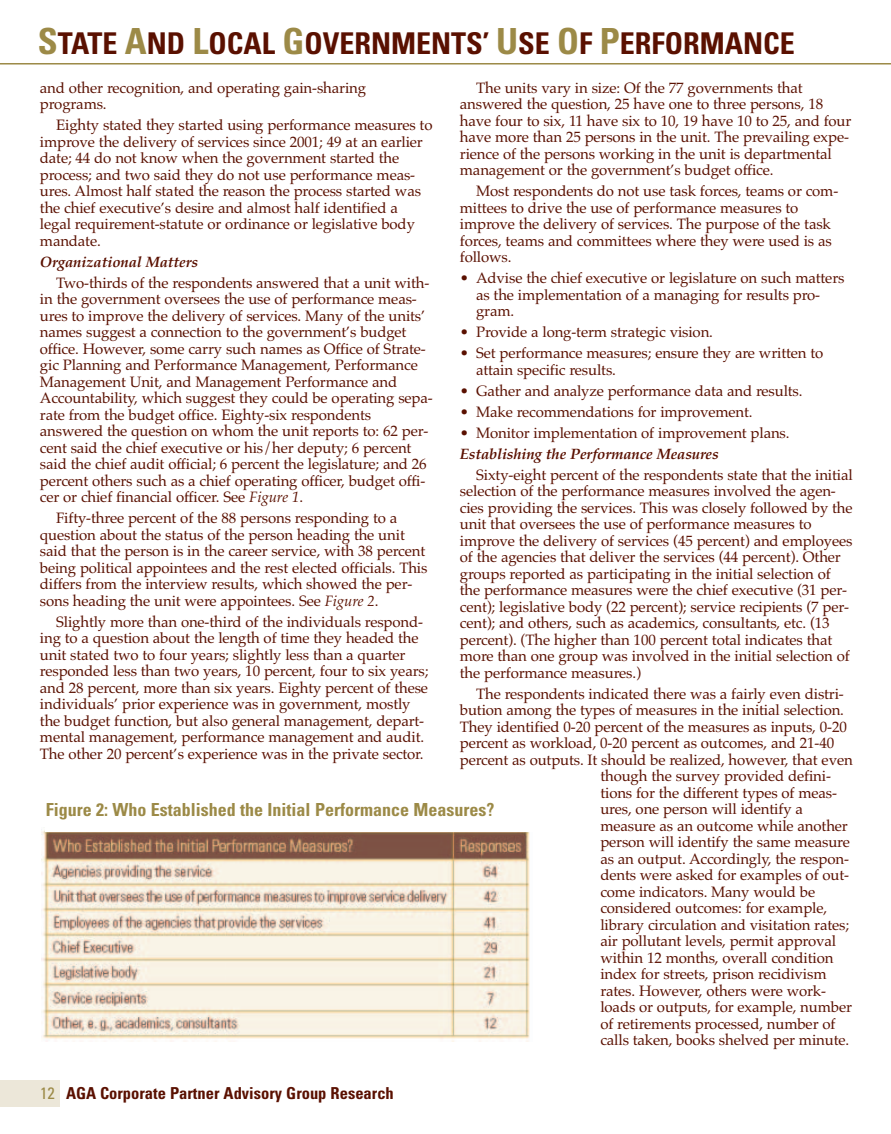
<style>
.page{position:relative;width:891px;height:1134px;background:#fff}
.page>*{position:absolute;margin:0;border:0;box-sizing:border-box;transform-origin:0 0}
.t1{font:700 condensed 30px "Univers LT Std";color:#5a1000}
.t2{font:700 condensed 18px "Univers LT Std";color:#9c8a47}
.t3{font:700 condensed 16.5px "Univers LT Std";color:#5a1000}
.t4{font:condensed 16.5px "Univers LT Std";color:#9c8a47}
.t5{font:15px/16.5px "Palatino";letter-spacing:-.01em;color:#5a1000}
.t6{font:italic 700 15px "Palatino";letter-spacing:-.01em;color:#5a1000}
.s1{font-size:36px;color:#9c8a47}
.s2{font-style:italic}
</style>
<div class="page">
<div style="left:0;top:1080px;width:59px;height:27px;background:#ece7d9"></div>
<hr style="left:0;top:63px;width:891px;height:2px;background:#9c8a47">
<img style="left:42px;top:830px;width:488px;height:212px">
<div style="left:46px;top:803px;width:539px;height:29px;background:#fff"></div>
<h1 class="t1" style="left:38px;top:32px;width:758px"><span class="s1">S</span>TATE <span class="s1">A</span>ND <span class="s1">L</span>OCAL <span class="s1">G</span>OVERNMENTS’ <span class="s1">U</span>SE <span class="s1">O</span>F <span class="s1">P</span>ERFORMANCE</h1>
<p class="t5" style="left:40px;top:79px;width:328px">and other recognition, and operating gain-sharing programs.</p>
<p class="t5" style="left:40px;top:117px;width:394px;text-indent:16px">Eighty stated they started using performance measures to improve the delivery of services since 2001; 49 at an earlier date; 44 do not know when the government started the process; and two said they do not use performance meas&shy;ures. Almost half stated the reason the process started was the chief executive’s desire and almost half identified a legal requirement-statute or ordinance or legislative body mandate.</p>
<p class="t6" style="left:40px;top:253px;width:160px">Organizational Matters</p>
<p class="t5" style="left:40px;top:274px;width:394px;text-indent:16px">Two-thirds of the respondents answered that a unit with&shy;in the government oversees the use of performance meas&shy;ures to improve the delivery of services. Many of the units’ names suggest a connection to the government’s budget office. However, some carry such names as Office of Strate&shy;gic Planning and Performance Management, Performance Management Unit, and Management Performance and Accountability, which suggest they could be operating sepa&shy;rate from the budget office. Eighty-six respondents answered the question on whom the unit reports to: 62 per&shy;cent said the chief executive or his/her deputy; 6 percent said the chief audit official; 6 percent the legislature; and 26 percent others such as a chief operating officer, budget offi&shy;cer or chief financial officer. See <span class="s2">Figure 1</span>.</p>
<p class="t5" style="left:40px;top:510px;width:389px;text-indent:16px">Fifty-three percent of the 88 persons responding to a question about the status of the person heading the unit said that the person is in the career service, with 38 percent being political appointees and the rest elected officials. This differs from the interview results, which showed the per&shy;sons heading the unit were appointees. See <span class="s2">Figure 2</span>.</p>
<p class="t5" style="left:40px;top:613px;width:390px;text-indent:16px">Slightly more than one-third of the individuals respond&shy;ing to a question about the length of time they headed the unit stated two to four years; slightly less than a quarter responded less than two years, 10 percent, four to six years; and 28 percent, more than six years. Eighty percent of these individuals’ prior experience was in government, mostly the budget function, but also general management, depart&shy;mental management, performance management and audit.<br>The other 20 percent’s experience was in the private sector.</p>
<p class="t5" style="left:460px;top:79px;width:393px;text-indent:16px">The units vary in size: Of the 77 governments that answered the question, 25 have one to three persons, 18 have four to six, 11 have six to 10, 19 have 10 to 25, and four have more than 25 persons in the unit. The prevailing expe&shy;rience of the persons working in the unit is departmental management or the government’s budget office.</p>
<p class="t5" style="left:460px;top:183px;width:380px;text-indent:16px">Most respondents do not use task forces, teams or com&shy;mittees to drive the use of performance measures to improve the delivery of services. The purpose of the task forces, teams and committees where they were used is as follows.</p>
<p class="t5" style="left:476px;top:270px;width:370px;text-indent:-16px">• Advise the chief executive or legislature on such matters as the implementation of a managing for results pro&shy;gram.</p>
<p class="t5" style="left:460px;top:324px;width:255px">• Provide a long-term strategic vision.</p>
<p class="t5" style="left:476px;top:345px;width:349px;text-indent:-16px">• Set performance measures; ensure they are written to attain specific results.</p>
<p class="t5" style="left:460px;top:382px;width:344px">• Gather and analyze performance data and results.</p>
<p class="t5" style="left:460px;top:403px;width:294px">• Make recommendations for improvement.</p>
<p class="t5" style="left:460px;top:424px;width:331px">• Monitor implementation of improvement plans.</p>
<p class="t6" style="left:460px;top:445px;width:260px">Establishing the Performance Measures</p>
<p class="t5" style="left:460px;top:467px;width:394px;text-indent:16px">Sixty-eight percent of the respondents state that the initial selection of the performance measures involved the agen&shy;cies providing the services. This was closely followed by the unit that oversees the use of performance measures to improve the delivery of services (45 percent) and employees of the agencies that deliver the services (44 percent). Other groups reported as participating in the initial selection of the performance measures were the chief executive (31 per&shy;cent); legislative body (22 percent); service recipients (7 per&shy;cent); and others, such as academics, consultants, etc. (13 percent). (The higher than 100 percent total indicates that more than one group was involved in the initial selection of the performance measures.)</p>
<p class="t5" style="left:476px;top:686px;width:369px">The respondents indicated there was a fairly even distri-</p>
<p class="t5" style="left:460px;top:702px;width:386px">bution among the types of measures in the initial selection.</p>
<p class="t5" style="left:460px;top:719px;width:388px">They identified 0-20 percent of the measures as inputs, 0-20</p>
<p class="t5" style="left:460px;top:735px;width:376px">percent as workload, 0-20 percent as outcomes, and 21-40</p>
<p class="t5" style="left:460px;top:752px;width:394px">percent as outputs. It should be realized, however, that even</p>
<p class="t5" style="left:600px;top:768px;width:232px">though the survey provided defini-</p>
<p class="t5" style="left:600px;top:785px;width:238px">tions for the different types of meas-</p>
<p class="t5" style="left:600px;top:801px;width:204px">ures, one person will identify a</p>
<p class="t5" style="left:600px;top:818px;width:249px">measure as an outcome while another</p>
<p class="t5" style="left:600px;top:834px;width:251px">person will identify the same measure</p>
<p class="t5" style="left:600px;top:851px;width:250px">as an output. Accordingly, the respon-</p>
<p class="t5" style="left:600px;top:867px;width:250px">dents were asked for examples of out-</p>
<p class="t5" style="left:600px;top:884px;width:216px">come indicators. Many would be</p>
<p class="t5" style="left:600px;top:900px;width:228px">considered outcomes: for example,</p>
<p class="t5" style="left:600px;top:917px;width:250px">library circulation and visitation rates;</p>
<p class="t5" style="left:600px;top:933px;width:237px">air pollutant levels, permit approval</p>
<p class="t5" style="left:600px;top:950px;width:235px">within 12 months, overall condition</p>
<p class="t5" style="left:600px;top:966px;width:228px">index for streets, prison recidivism</p>
<p class="t5" style="left:600px;top:983px;width:227px">rates. However, others were work-</p>
<p class="t5" style="left:600px;top:999px;width:253px">loads or outputs, for example, number</p>
<p class="t5" style="left:600px;top:1016px;width:237px">of retirements processed, number of</p>
<p class="t5" style="left:600px;top:1032px;width:250px">calls taken, books shelved per minute.</p>
<p class="t2" style="left:46px;top:803px;width:450px">Figure 2: Who Established the Initial Performance Measures?</p>
<p class="t4" style="left:40px;top:1087px;width:16px">12</p>
<p class="t3" style="left:66px;top:1087px;width:329px">AGA Corporate Partner Advisory Group Research</p>
</div>
